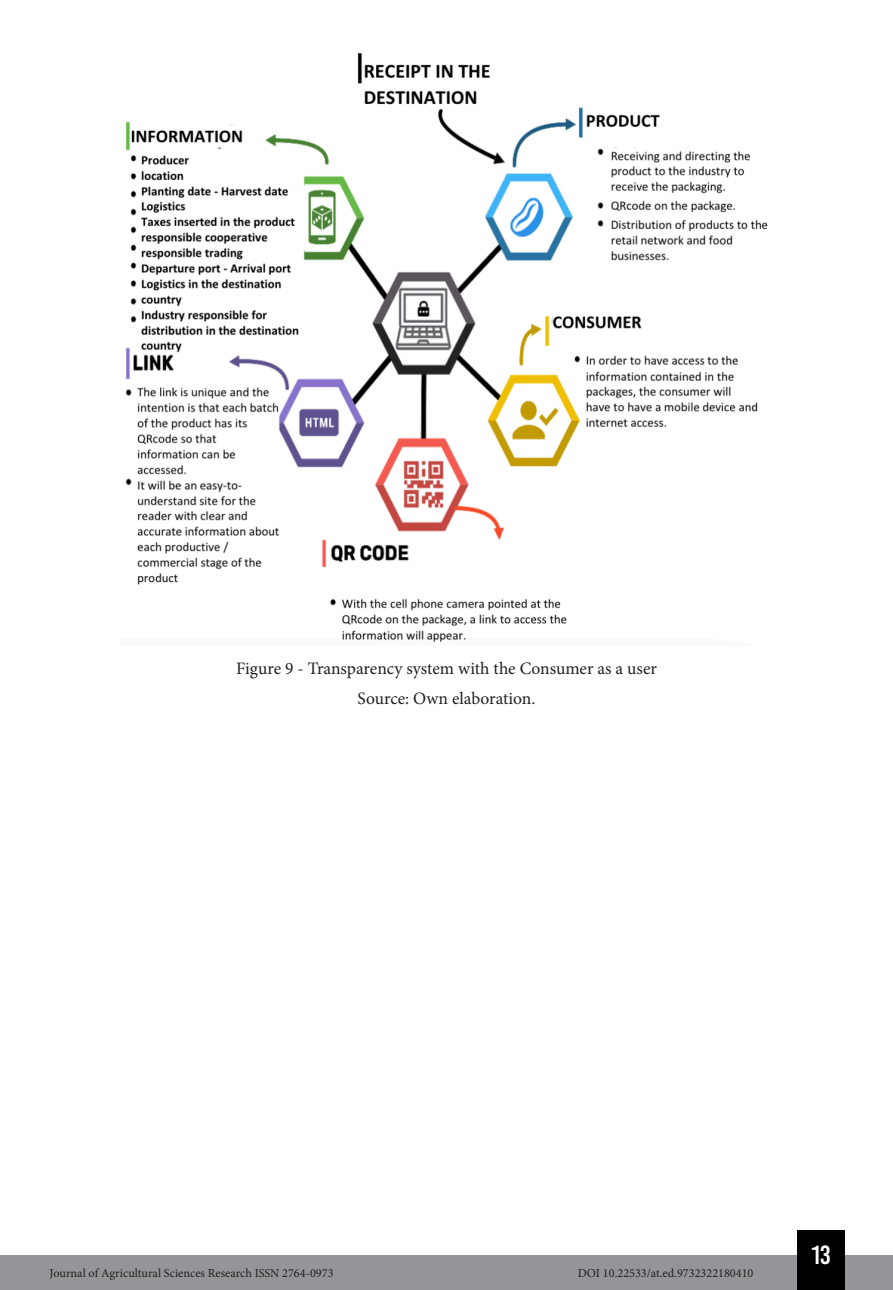
<style>
.page{position:relative;width:893px;height:1290px;background:#fff}
.page>*{position:absolute;margin:0;border:0;box-sizing:border-box;transform-origin:0 0}
.t1{font:26.25px "Bebas Kai";color:#fff}
.Info_Imagem{font:17.5px "Minion Pro";color:#231f20}
.t2{font:12.25px "Minion Pro";color:#231f20}
</style>
<div class="page">
<div style="left:0;top:1255px;width:893px;height:35px;background:#939598"></div>
<div style="left:797px;top:1230px;width:48px;height:60px;background:#000"></div>
<img style="left:125px;top:52px;width:643px;height:590px">
<p class="Info_Imagem" style="left:236px;top:657px;width:422px">Figure 9 - Transparency system with the Consumer as a user</p>
<p class="Info_Imagem" style="left:357px;top:686px;width:179px">Source: Own elaboration.</p>
<p class="t2" style="left:50px;top:1265px;width:285px">Journal of Agricultural Sciences Research ISSN 2764-0973</p>
<p class="t2" style="left:578px;top:1265px;width:177px">DOI 10.22533/at.ed.9732322180410</p>
<h1 class="t1" style="left:811px;top:1241px;width:21px">13</h1>
</div>
